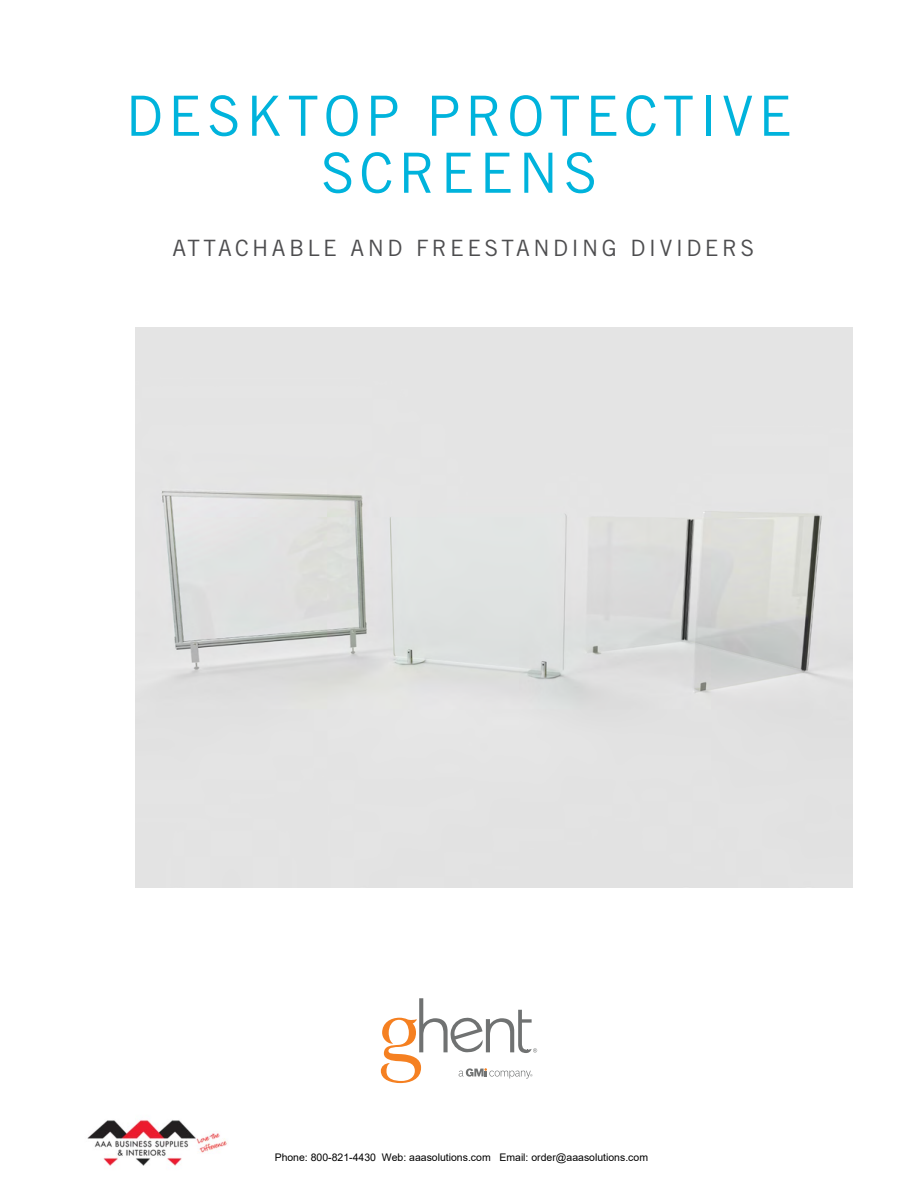
<style>
.page{position:relative;width:918px;height:1188px;background:#fff}
.page>*{position:absolute;margin:0;border:0;box-sizing:border-box;transform-origin:0 0}
.t1{font:55.5px/57px "Trade Gothic LT Std";letter-spacing:.09em;color:#00b3dc;text-align:center}
.t2{font:22.5px "Trade Gothic LT Std";letter-spacing:.15em;color:#4d4d4f}
.t3{font:10.5px "Arial";color:#000}
</style>
<div class="page">
<svg style="left:381px;top:998px;width:156px;height:85px"></svg>
<img style="left:135px;top:327px;width:718px;height:560px">
<img style="left:87px;top:1120px;width:140px;height:46px">
<h1 class="t1" style="left:126px;top:87px;width:668px">DESKTOP PROTECTIVE<br>SCREENS</h1>
<h2 class="t2" style="left:172px;top:235px;width:583px">ATTACHABLE AND FREESTANDING DIVIDERS</h2>
<p class="t3" style="left:275px;top:1151px;width:375px">Phone: 800-821-4430 Web: aaasolutions.com Email: order@aaasolutions.com</p>
</div>
